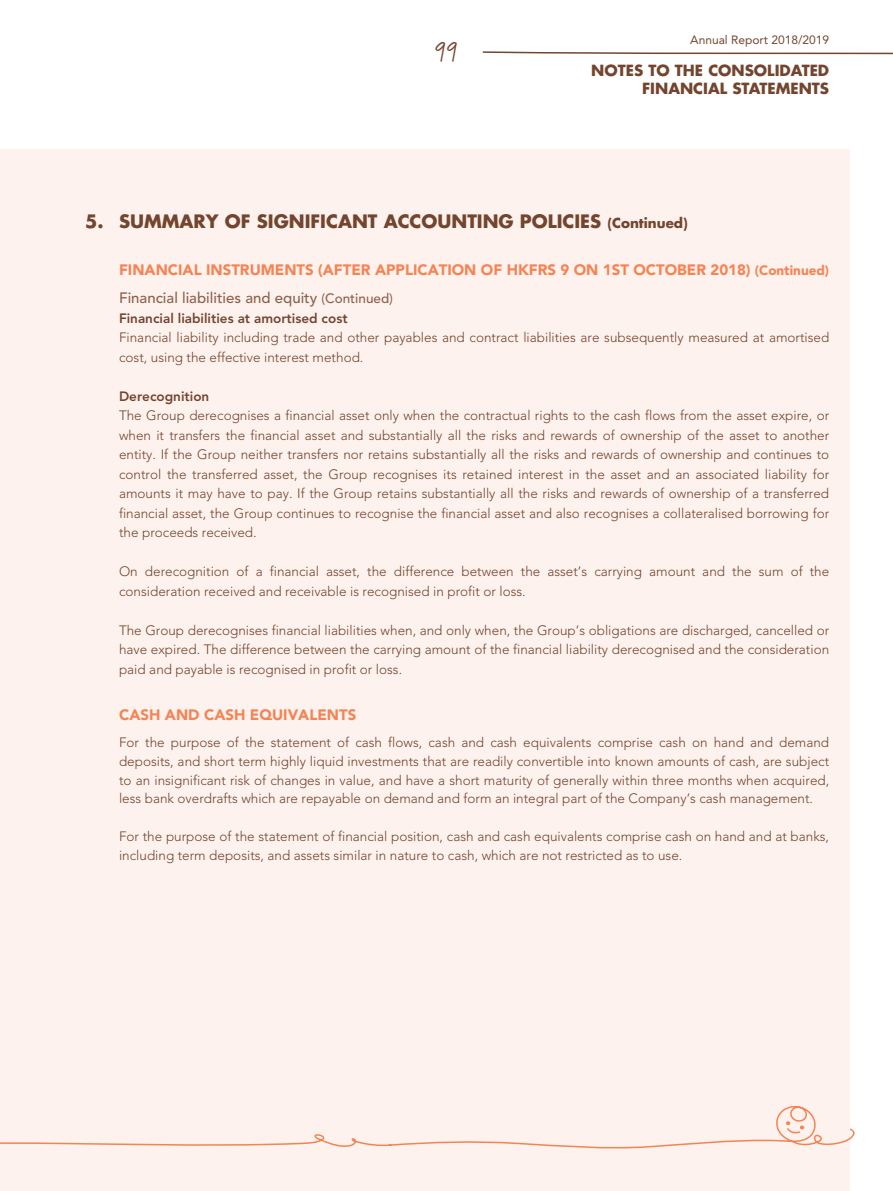
<style>
.page{position:relative;width:893px;height:1191px;background:#fff}
.page>*{position:absolute;margin:0;border:0;box-sizing:border-box;transform-origin:0 0}
.t1{font:24px "Bruno JB Std";color:#73452e}
.t2{font:700 18px "Futura Std";color:#73452e}
.t3{font:900 15px/28px "Avenir LT Std";color:#f58353}
.t4{font:700 15px/18px "Futura Std";color:#73452e;text-align:right}
.t5{font:300 13.5px/19.5px "Avenir LT Std";color:#73452e}
.t6{font:800 13.5px "Avenir LT Std";color:#73452e}
.t7{font:12px "Avenir LT Std";color:#73452e}
.s1{font-size:13.5px}
.s2{font-weight:500;color:#8d614c}
.s3{font-weight:500;font-size:13.5px;color:#8d614c}
</style>
<div class="page">
<div style="left:0;top:149px;width:850px;height:1042px;background:#fef2ee"></div>
<svg style="left:482px;top:51px;width:411px;height:4px"></svg>
<svg style="left:0;top:1105px;width:855px;height:44px"></svg>
<h1 class="t1" style="left:435px;top:34px;width:25px">99</h1>
<p class="t7" style="left:690px;top:33px;width:140px">Annual Report 2018/2019</p>
<p class="t4" style="left:591px;top:61px;width:239px">NOTES TO THE CONSOLIDATED<br>FINANCIAL STATEMENTS</p>
<h2 class="t2" style="left:85px;top:209px;width:604px">5. SUMMARY OF SIGNIFICANT ACCOUNTING POLICIES <span class="s1">(Continued)</span></h2>
<p class="t3" style="left:119px;top:256px;width:712px">FINANCIAL INSTRUMENTS (AFTER APPLICATION OF HKFRS 9 ON 1ST OCTOBER 2018) <span class="s1">(Continued)<br></span><span class="s2">Financial liabilities and equity</span> <span class="s3">(Continued)</span></p>
<p class="t6" style="left:119px;top:310px;width:230px">Financial liabilities at amortised cost</p>
<p class="t5" style="left:119px;top:328px;width:712px">Financial liability including trade and other payables and contract liabilities are subsequently measured at amortised cost, using the effective interest method.</p>
<p class="t6" style="left:119px;top:388px;width:92px">Derecognition</p>
<p class="t5" style="left:119px;top:406px;width:712px;text-align:justify">The Group derecognises a financial asset only when the contractual rights to the cash flows from the asset expire, or when it transfers the financial asset and substantially all the risks and rewards of ownership of the asset to another entity. If the Group neither transfers nor retains substantially all the risks and rewards of ownership and continues to control the transferred asset, the Group recognises its retained interest in the asset and an associated liability for amounts it may have to pay. If the Group retains substantially all the risks and rewards of ownership of a transferred financial asset, the Group continues to recognise the financial asset and also recognises a collateralised borrowing for the proceeds received.</p>
<p class="t5" style="left:119px;top:562px;width:712px">On derecognition of a financial asset, the difference between the asset’s carrying amount and the sum of the consideration received and receivable is recognised in profit or loss.</p>
<p class="t5" style="left:119px;top:620px;width:712px;text-align:justify">The Group derecognises financial liabilities when, and only when, the Group’s obligations are discharged, cancelled or have expired. The difference between the carrying amount of the financial liability derecognised and the consideration paid and payable is recognised in profit or loss.</p>
<p class="t3" style="left:119px;top:700px;width:239px">CASH AND CASH EQUIVALENTS</p>
<p class="t5" style="left:119px;top:733px;width:712px;line-height:18.8px;text-align:justify">For the purpose of the statement of cash flows, cash and cash equivalents comprise cash on hand and demand deposits, and short term highly liquid investments that are readily convertible into known amounts of cash, are subject to an insignificant risk of changes in value, and have a short maturity of generally within three months when acquired, less bank overdrafts which are repayable on demand and form an integral part of the Company’s cash management.</p>
<p class="t5" style="left:119px;top:827px;width:712px;line-height:18.8px">For the purpose of the statement of financial position, cash and cash equivalents comprise cash on hand and at banks, including term deposits, and assets similar in nature to cash, which are not restricted as to use.</p>
</div>
